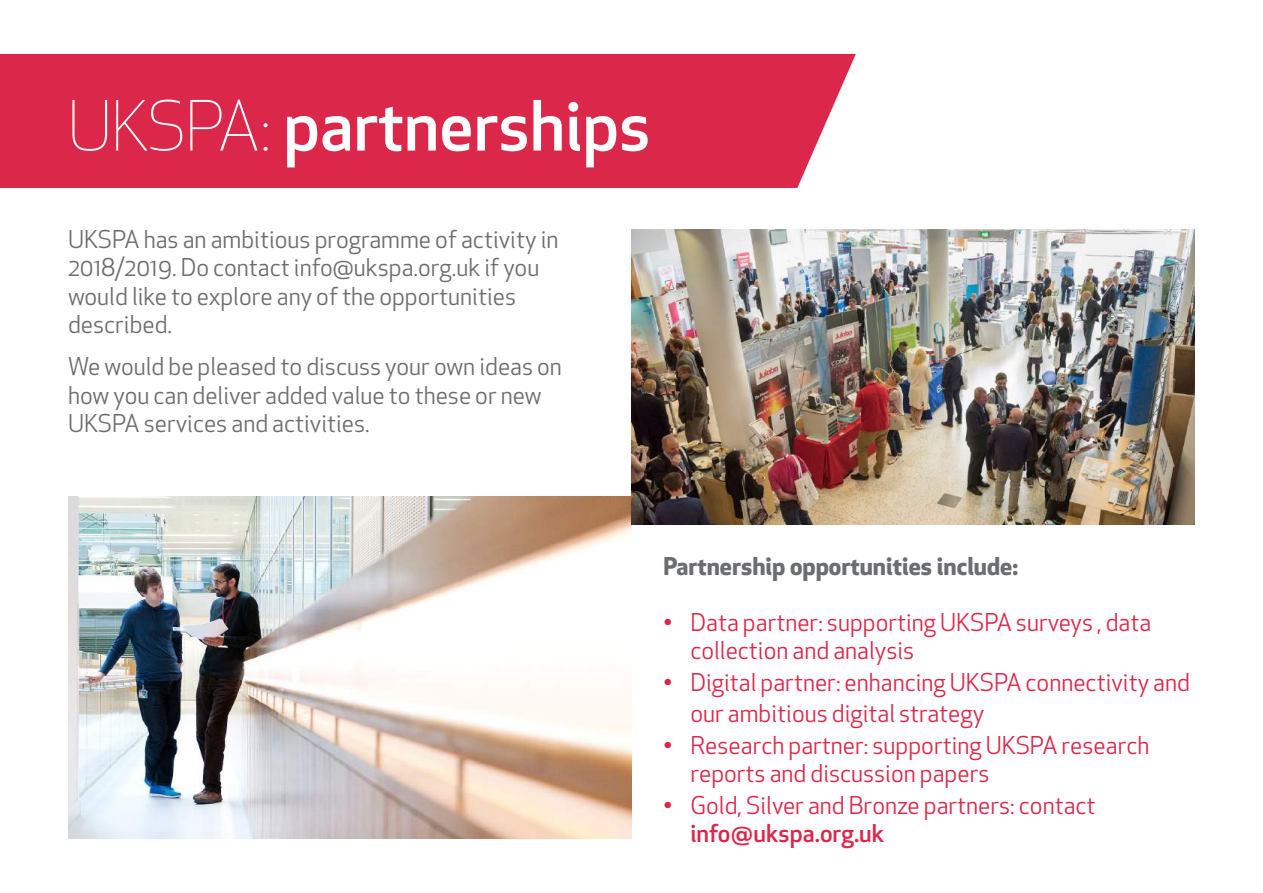
<style>
.page{position:relative;width:1263px;height:893px;background:#fff}
.page>*{position:absolute;margin:0;border:0;box-sizing:border-box;transform-origin:0 0}
.t1{font:500 67.5px "Apex New";color:#fff}
.t2{font:24px/28.5px "Apex New";color:#db274a}
.t3{font:24px/28.5px "Apex New";color:#6c6d70}
.t4{font:700 24px "Apex New";color:#6c6d70}
.t5{font:500 24px "Apex New";color:#db274a}
.s1{font-weight:300}
</style>
<div class="page">
<div style="left:0;top:54px;width:856px;height:134px;background:#db274a"></div>
<img style="left:68px;top:496px;width:563px;height:343px">
<img style="left:631px;top:230px;width:564px;height:294px">
<h1 class="t1" style="left:68px;top:81px;width:584px"><span class="s1">UKSPA:</span> partnerships</h1>
<p class="t3" style="left:68px;top:225px;width:492px">UKSPA has an ambitious programme of activity in 2018/2019. Do contact info@ukspa.org.uk if you would like to explore any of the opportunities described.</p>
<p class="t3" style="left:68px;top:352px;width:495px">We would be pleased to discuss your own ideas on how you can deliver added value to these or new<br>UKSPA services and activities.</p>
<p class="t4" style="left:663px;top:549px;width:356px">Partnership opportunities include:</p>
<p class="t2" style="left:690px;top:608px;width:462px;text-indent:-27px">• Data partner: supporting UKSPA surveys , data collection and analysis</p>
<p class="t2" style="left:690px;top:666px;width:501px;line-height:31.5px;text-indent:-27px">• Digital partner: enhancing UKSPA connectivity and our ambitious digital strategy</p>
<p class="t2" style="left:690px;top:731px;width:460px;text-indent:-27px">• Research partner: supporting UKSPA research reports and discussion papers</p>
<p class="t2" style="left:663px;top:791px;width:434px">• Gold, Silver and Bronze partners: contact</p>
<p class="t5" style="left:690px;top:817px;width:195px">info@ukspa.org.uk</p>
</div>
